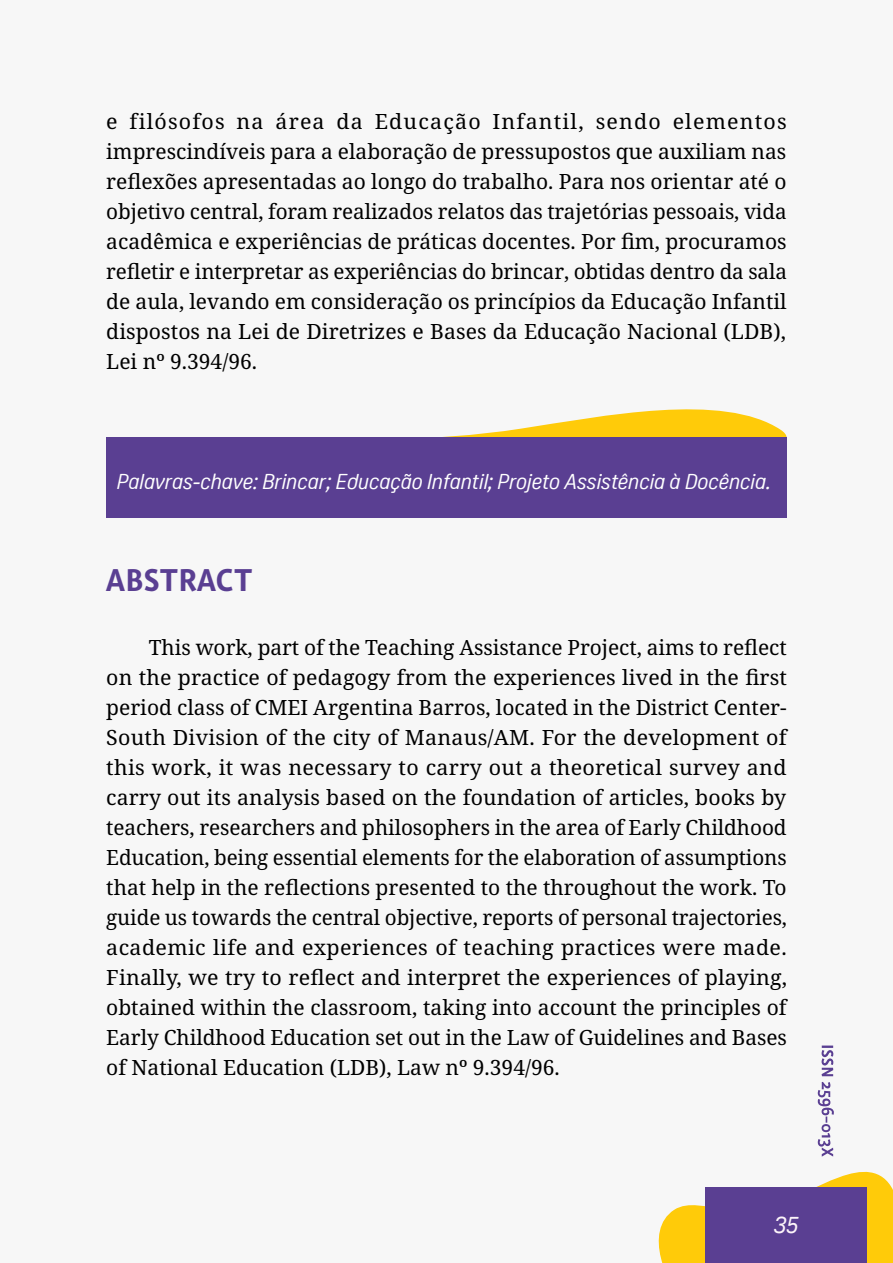
<style>
.page{position:relative;width:893px;height:1263px;background:#fff}
.page>*{position:absolute;margin:0;border:0;box-sizing:border-box;transform-origin:0 0}
.t1{font:700 34.5px "Interpol Sans";color:#5a3f92}
.t2{font:italic 24px "Oscine";color:#fcf4f9}
.t3{font:21px/30px "Noto Serif";color:#000;text-align:justify}
.t4{font:italic 21px "Oscine";color:#fff}
</style>
<div class="page">
<svg style="left:658px;top:1045px;width:235px;height:218px"></svg>
<svg style="left:442px;top:409px;width:345px;height:28px;fill:#ffcb09"></svg>
<div style="left:106px;top:437px;width:681px;height:81px;background:#5a3f92"></div>
<p class="t3" style="left:106px;top:107px;width:682px">e filósofos na área da Educação Infantil, sendo elementos imprescindíveis para a elaboração de pressupostos que auxiliam nas reflexões apresentadas ao longo do trabalho. Para nos orientar até o objetivo central, foram realizados relatos das trajetórias pessoais, vida acadêmica e experiências de práticas docentes. Por fim, procuramos refletir e interpretar as experiências do brincar, obtidas dentro da sala de aula, levando em consideração os princípios da Educação Infantil dispostos na Lei de Diretrizes e Bases da Educação Nacional (LDB), Lei nº 9.394/96.</p>
<p class="t4" style="left:117px;top:469px;width:656px">Palavras-chave: Brincar; Educação Infantil; Projeto Assistência à Docência.</p>
<h1 class="t1" style="left:106px;top:555px;width:148px">ABSTRACT</h1>
<p class="t3" style="left:106px;top:633px;width:682px;text-indent:43px">This work, part of the Teaching Assistance Project, aims to reflect on the practice of pedagogy from the experiences lived in the first period class of CMEI Argentina Barros, located in the District Center-South Division of the city of Manaus/AM. For the development of this work, it was necessary to carry out a theoretical survey and carry out its analysis based on the foundation of articles, books by teachers, researchers and philosophers in the area of Early Childhood Education, being essential elements for the elaboration of assumptions that help in the reflections presented to the throughout the work. To guide us towards the central objective, reports of personal trajectories, academic life and experiences of teaching practices were made.<br>Finally, we try to reflect and interpret the experiences of playing, obtained within the classroom, taking into account the principles of Early Childhood Education set out in the Law of Guidelines and Bases of National Education (LDB), Law nº 9.394/96.</p>
<p class="t2" style="left:774px;top:1211px;width:26px">35</p>
</div>
